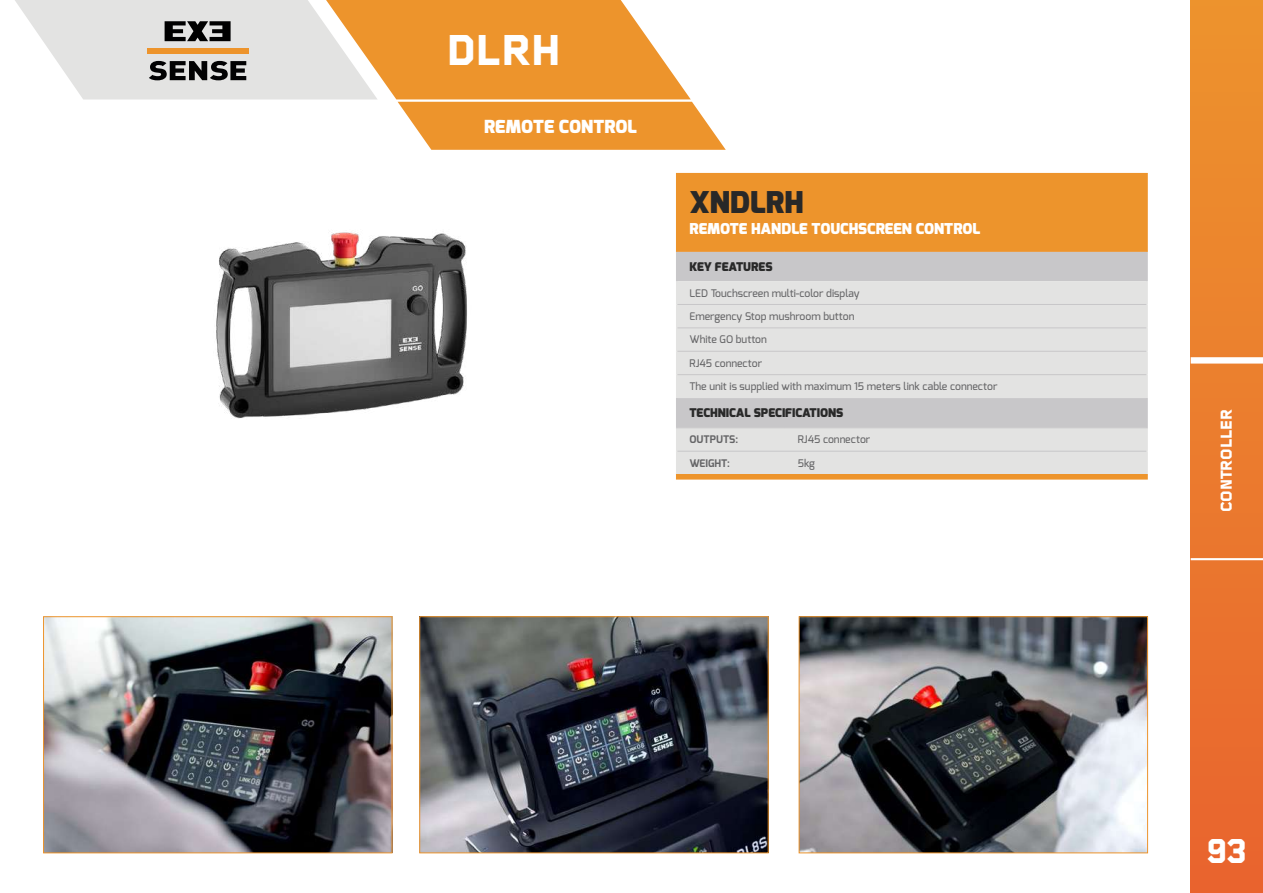
<style>
.page{position:relative;width:1263px;height:893px;background:#fff}
.page>*{position:absolute;margin:0;border:0;box-sizing:border-box;transform-origin:0 0}
.t1{font:800 45px "Foundry Gridnik W03";color:#fff}
.t2{font:800 36px "Foundry Gridnik W03";color:#fff}
.t3{font:900 30px "Exo";color:#282828}
.t4{font:900 18px "Exo";color:#fff}
.t5{font:800 16.5px "Foundry Gridnik W03";color:#fff}
.t6{font:900 15px "Exo";color:#fff}
.t7{font:900 12px "Exo";color:#292929}
.t8{font:500 10.5px "Exo";color:#656567}
.t9{font:700 10.5px "Exo";color:#656567}
</style>
<div class="page">
<div style="left:1191px;top:0;width:72px;height:893px;background:linear-gradient(to bottom,#ed932d,#e9642f)"></div>
<div style="left:1191px;top:357px;width:72px;height:7px;background:#fff"></div>
<hr style="left:1191px;top:558px;width:72px;height:2px;background:#fff">
<img style="left:216px;top:232px;width:251px;height:187px">
<img style="left:45px;top:618px;width:345px;height:233px">
<div style="left:43px;top:616px;width:349px;height:237px;border:1px solid #ed942c"></div>
<img style="left:421px;top:618px;width:345px;height:233px">
<div style="left:419px;top:616px;width:349px;height:237px;border:1px solid #ed942c"></div>
<img style="left:801px;top:618px;width:345px;height:233px">
<div style="left:799px;top:616px;width:349px;height:237px;border:1px solid #ed942c"></div>
<div style="left:677px;top:173px;width:470px;height:78px;background:#ed942c"></div>
<div style="left:677px;top:252px;width:469px;height:29px;background:#c8c7c9"></div>
<svg style="left:677px;top:281px;width:469px;height:193px;background:#dededd"></svg>
<hr style="left:677px;top:475px;width:470px;height:4px;background:#ed942c">
<hr style="left:1146px;top:281px;width:2px;height:23px;background:#e3e3e2">
<hr style="left:1146px;top:304px;width:2px;height:24px;background:#e3e3e2">
<hr style="left:1146px;top:328px;width:2px;height:23px;background:#e3e3e2">
<hr style="left:1146px;top:351px;width:2px;height:24px;background:#e3e3e2">
<hr style="left:1146px;top:375px;width:2px;height:23px;background:#e3e3e2">
<hr style="left:1146px;top:428px;width:2px;height:23px;background:#e3e3e2">
<hr style="left:1146px;top:451px;width:2px;height:23px;background:#e3e3e2">
<svg style="left:676px;top:252px;width:1px;height:146px"></svg>
<hr style="left:1146px;top:252px;width:2px;height:29px;background:#c8c7c9">
<hr style="left:676px;top:398px;width:1px;height:30px;background:#c8c7c9">
<hr style="left:1146px;top:398px;width:2px;height:30px;background:#c8c7c9">
<hr style="left:676px;top:428px;width:109px;height:1px;background:#c8c7c9">
<hr style="left:785px;top:428px;width:363px;height:1px;background:#c8c7c9">
<hr style="left:677px;top:451px;width:108px;height:1px;background:#c8c7c9">
<hr style="left:785px;top:451px;width:361px;height:1px;background:#c8c7c9">
<hr style="left:677px;top:304px;width:108px;height:1px;background:#c8c7c9">
<hr style="left:785px;top:304px;width:361px;height:1px;background:#c8c7c9">
<hr style="left:677px;top:328px;width:108px;height:1px;background:#c8c7c9">
<hr style="left:785px;top:328px;width:361px;height:1px;background:#c8c7c9">
<hr style="left:677px;top:351px;width:108px;height:1px;background:#c8c7c9">
<hr style="left:785px;top:351px;width:361px;height:1px;background:#c8c7c9">
<hr style="left:677px;top:374px;width:108px;height:1px;background:#c8c7c9">
<hr style="left:785px;top:374px;width:361px;height:1px;background:#c8c7c9">
<hr style="left:676px;top:173px;width:109px;height:1px;background:#ed942c">
<hr style="left:785px;top:173px;width:363px;height:1px;background:#ed942c">
<hr style="left:676px;top:251px;width:109px;height:1px;background:#ed942c">
<hr style="left:785px;top:251px;width:363px;height:1px;background:#ed942c">
<hr style="left:676px;top:174px;width:1px;height:77px;background:#ed942c">
<hr style="left:1146px;top:174px;width:2px;height:77px;background:#ed942c">
<hr style="left:676px;top:474px;width:109px;height:1px;background:#ed942c">
<hr style="left:785px;top:474px;width:363px;height:1px;background:#ed942c">
<hr style="left:676px;top:479px;width:109px;height:1px;background:#ed942c">
<hr style="left:785px;top:479px;width:363px;height:1px;background:#ed942c">
<svg style="left:676px;top:428px;width:1px;height:51px"></svg>
<svg style="left:326px;top:0;width:400px;height:150px;fill:#ed942c"></svg>
<svg style="left:15px;top:0;width:363px;height:99px;background:#dad5ce"></svg>
<div style="left:147px;top:48px;width:102px;height:5px;background:#ed942c"></div>
<h1 class="t1" style="left:446px;top:22px;width:116px">DLRH</h1>
<h3 class="t4" style="left:484px;top:115px;width:154px">REMOTE CONTROL</h3>
<h3 class="t3" style="left:689px;top:183px;width:116px">XNDLRH</h3>
<h3 class="t6" style="left:689px;top:219px;width:292px">REMOTE HANDLE TOUCHSCREEN CONTROL</h3>
<p class="t7" style="left:689px;top:259px;width:85px">KEY FEATURES</p>
<p class="t8" style="left:689px;top:286px;width:172px">LED Touchscreen multi-color display</p>
<p class="t8" style="left:689px;top:309px;width:167px">Emergency Stop mushroom button</p>
<p class="t8" style="left:689px;top:333px;width:79px">White GO button</p>
<p class="t8" style="left:689px;top:356px;width:74px">RJ45 connector</p>
<p class="t8" style="left:689px;top:380px;width:309px">The unit is supplied with maximum 15 meters link cable connector</p>
<p class="t7" style="left:689px;top:405px;width:155px">TECHNICAL SPECIFICATIONS</p>
<p class="t9" style="left:689px;top:433px;width:50px">OUTPUTS:</p>
<p class="t8" style="left:798px;top:433px;width:74px">RJ45 connector</p>
<p class="t9" style="left:689px;top:456px;width:42px">WEIGHT:</p>
<p class="t8" style="left:798px;top:456px;width:19px">5kg</p>
<h3 class="t5" style="left:1216px;top:512px;width:105px;rotate:-90deg">CONTROLLER</h3>
<h2 class="t2" style="left:1206px;top:829px;width:42px">93</h2>
</div>
